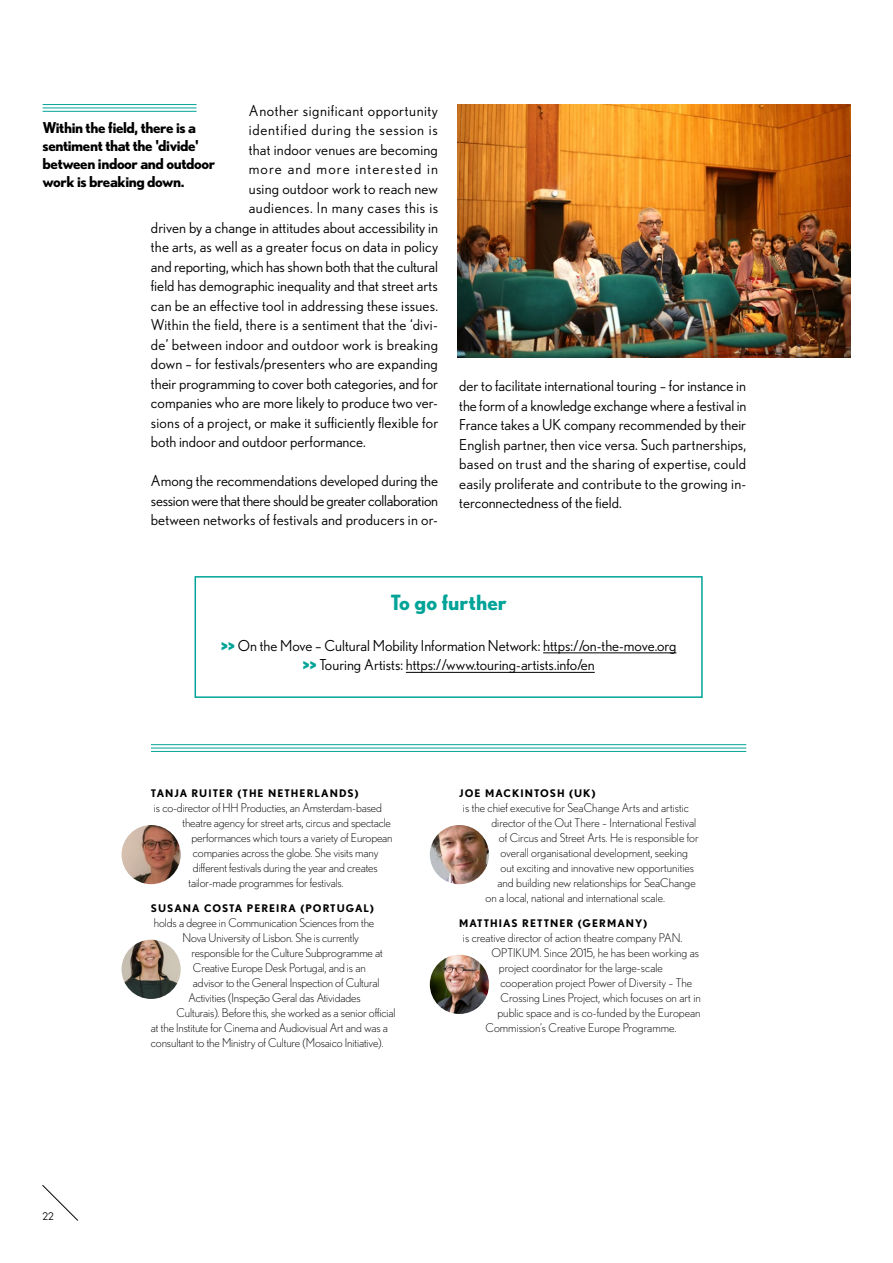
<style>
.page{position:relative;width:893px;height:1263px;background:#fff}
.page>*{position:absolute;margin:0;border:0;box-sizing:border-box;transform-origin:0 0}
.t1{font:700 21px "Nobel";color:#00a397}
.t2{font:15px/19.5px "Nobel";letter-spacing:.01em;color:#000;text-align:justify}
.t3{font:700 15px/18px "Nobel";letter-spacing:-.03em;color:#000}
.t4{font:15px "Nobel";letter-spacing:.035em;color:#000}
.t5{font:15px "Nobel";letter-spacing:.05em;color:#000}
.t6{font:15px "Nobel";letter-spacing:.075em;color:#000}
.t7{font:300 12px/15px "Nobel";letter-spacing:-.01em;color:#000}
.t8{font:700 10.5px "Nobel";letter-spacing:.1em;color:#000}
.t9{font:10.5px "Nobel";color:#000}
.s1{font-weight:900;color:#00a397}
</style>
<div class="page">
<svg style="left:42px;top:1185px;width:36px;height:36px"></svg>
<hr style="left:543px;top:653px;width:133px;height:1px;background:#000">
<hr style="left:406px;top:672px;width:189px;height:1px;background:#000">
<hr style="left:151px;top:744px;width:595px;height:1px;background:#00a397">
<hr style="left:151px;top:748px;width:595px;height:1px;background:#00a397">
<hr style="left:151px;top:751px;width:595px;height:1px;background:#00a397">
<div style="left:195px;top:576px;width:508px;height:122px;border:2px solid #00a397"></div>
<img style="left:122px;top:825px;width:59px;height:59px;border-radius:30px">
<img style="left:122px;top:940px;width:59px;height:59px;border-radius:30px">
<img style="left:430px;top:825px;width:59px;height:59px;border-radius:30px">
<img style="left:430px;top:955px;width:59px;height:59px;border-radius:30px">
<hr style="left:43px;top:104px;width:154px;height:1px;background:#00a397">
<hr style="left:43px;top:108px;width:154px;height:1px;background:#00a397">
<hr style="left:43px;top:111px;width:154px;height:1px;background:#00a397">
<img style="left:457px;top:104px;width:393px;height:254px">
<p class="t4" style="left:249px;top:101px;width:191px">Another significant opportunity</p>
<p class="t5" style="left:249px;top:121px;width:190px">identified during the session is</p>
<p class="t2" style="left:249px;top:140px;width:191px">that indoor venues are becoming</p>
<p class="t6" style="left:249px;top:160px;width:191px">more and more interested in</p>
<p class="t2" style="left:249px;top:179px;width:191px">using outdoor work to reach new</p>
<p class="t4" style="left:249px;top:199px;width:191px">audiences. In many cases this is</p>
<p class="t2" style="left:151px;top:218px;width:289px">driven by a change in attitudes about accessibility in</p>
<p class="t2" style="left:151px;top:237px;width:289px">the arts, as well as a greater focus on data in policy</p>
<p class="t2" style="left:151px;top:257px;width:288px">and reporting, which has shown both that the cultural</p>
<p class="t2" style="left:151px;top:276px;width:288px">field has demographic inequality and that street arts</p>
<p class="t2" style="left:151px;top:296px;width:289px">can be an effective tool in addressing these issues.</p>
<p class="t2" style="left:151px;top:315px;width:288px">Within the field, there is a sentiment that the ‘divi-</p>
<p class="t2" style="left:151px;top:335px;width:289px">de’ between indoor and outdoor work is breaking</p>
<p class="t2" style="left:151px;top:354px;width:288px">down – for festivals/presenters who are expanding</p>
<p class="t2" style="left:151px;top:374px;width:289px">their programming to cover both categories, and for</p>
<p class="t2" style="left:151px;top:393px;width:289px">companies who are more likely to produce two ver-</p>
<p class="t2" style="left:151px;top:413px;width:289px">sions of a project, or make it sufficiently flexible for</p>
<p class="t2" style="left:151px;top:432px;width:216px">both indoor and outdoor performance.</p>
<p class="t2" style="left:151px;top:471px;width:289px">Among the recommendations developed during the session were that there should be greater collaboration between networks of festivals and producers in or-</p>
<p class="t3" style="left:43px;top:119px;width:174px">Within the field, there is a sentiment that the 'divide' between indoor and outdoor work is breaking down.</p>
<p class="t2" style="left:459px;top:376px;width:289px">der to facilitate international touring – for instance in the form of a knowledge exchange where a festival in France takes a UK company recommended by their English partner, then vice versa. Such partnerships, based on trust and the sharing of expertise, could easily proliferate and contribute to the growing in&shy;terconnectedness of the field.</p>
<h1 class="t1" style="left:390px;top:590px;width:118px">To go further</h1>
<p class="t2" style="left:221px;top:636px;width:457px;text-align:center"><span class="s1">&gt;&gt;</span> On the Move – Cultural Mobility Information Network: https://on-the-move.org <span class="s1">&gt;&gt;</span> Touring Artists: https://www.touring-artists.info/en</p>
<p class="t9" style="left:43px;top:1210px;width:13px">22</p>
<p class="t8" style="left:151px;top:787px;width:209px">TANJA RUITER (THE NETHERLANDS)</p>
<p class="t7" style="left:154px;top:801px;width:230px">is co-director of HH Producties, an Amsterdam-based</p>
<p class="t7" style="left:182px;top:816px;width:210px">theatre agency for street arts, circus and spectacle</p>
<p class="t7" style="left:191px;top:831px;width:203px">performances which tours a variety of European</p>
<p class="t7" style="left:193px;top:846px;width:187px">companies across the globe. She visits many</p>
<p class="t7" style="left:193px;top:861px;width:186px">different festivals during the year and creates</p>
<p class="t7" style="left:188px;top:876px;width:157px">tailor-made programmes for festivals.</p>
<p class="t8" style="left:151px;top:902px;width:225px">SUSANA COSTA PEREIRA (PORTUGAL)</p>
<p class="t7" style="left:182px;top:915px;width:193px;text-indent:-28px">holds a degree in Communication Sciences from the<br>Nova University of Lisbon. She is currently</p>
<p class="t7" style="left:191px;top:945px;width:193px">responsible for the Culture Subprogramme at</p>
<p class="t7" style="left:193px;top:960px;width:174px">Creative Europe Desk Portugal, and is an</p>
<p class="t7" style="left:193px;top:975px;width:188px">advisor to the General Inspection of Cultural</p>
<p class="t7" style="left:188px;top:990px;width:174px">Activities (Inspeção Geral das Atividades</p>
<p class="t7" style="left:176px;top:1005px;width:220px">Culturais). Before this, she worked as a senior official</p>
<p class="t7" style="left:151px;top:1020px;width:238px">at the Institute for Cinema and Audiovisual Art and was a</p>
<p class="t7" style="left:151px;top:1035px;width:234px">consultant to the Ministry of Culture (Mosaico Initiative).</p>
<p class="t8" style="left:459px;top:787px;width:138px">JOE MACKINTOSH (UK)</p>
<p class="t7" style="left:463px;top:801px;width:228px">is the chief executive for SeaChange Arts and artistic</p>
<p class="t7" style="left:491px;top:816px;width:206px">director of the Out There – International Festival</p>
<p class="t7" style="left:499px;top:831px;width:201px">of Circus and Street Arts. He is responsible for</p>
<p class="t7" style="left:500px;top:846px;width:189px">overall organisational development, seeking</p>
<p class="t7" style="left:500px;top:861px;width:195px">out exciting and innovative new opportunities</p>
<p class="t7" style="left:497px;top:876px;width:200px">and building new relationships for SeaChange</p>
<p class="t7" style="left:485px;top:891px;width:181px">on a local, national and international scale.</p>
<p class="t8" style="left:459px;top:917px;width:190px">MATTHIAS RETTNER (GERMANY)</p>
<p class="t7" style="left:463px;top:930px;width:221px">is creative director of action theatre company PAN.</p>
<p class="t7" style="left:491px;top:945px;width:209px">OPTIKUM. Since 2015, he has been working as</p>
<p class="t7" style="left:499px;top:960px;width:165px">project coordinator for the large-scale</p>
<p class="t7" style="left:500px;top:975px;width:193px">cooperation project Power of Diversity – The</p>
<p class="t7" style="left:500px;top:990px;width:202px">Crossing Lines Project, which focuses on art in</p>
<p class="t7" style="left:497px;top:1005px;width:205px">public space and is co-funded by the European</p>
<p class="t7" style="left:485px;top:1020px;width:192px">Commission’s Creative Europe Programme.</p>
</div>
